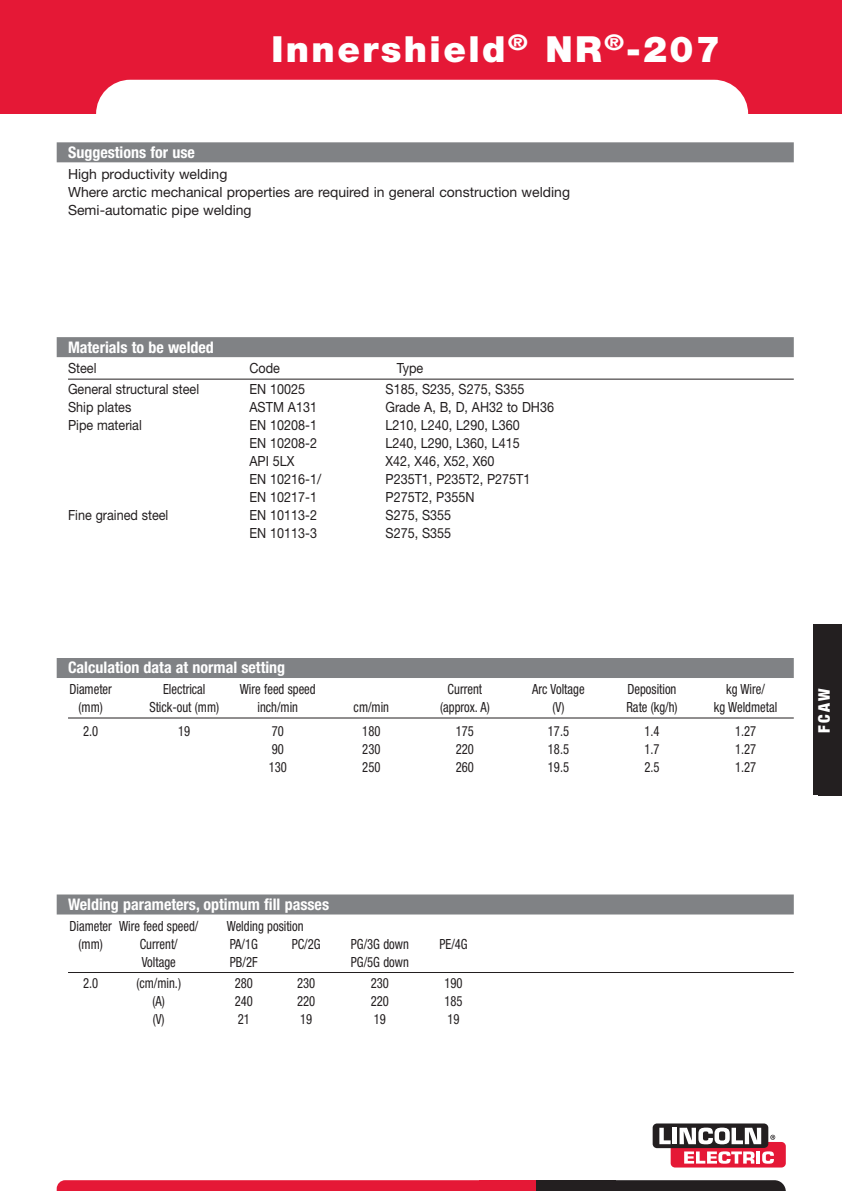
<style>
.page{position:relative;width:842px;height:1191px;background:#fff}
.page>*{position:absolute;margin:0;border:0;box-sizing:border-box;transform-origin:0 0}
.t1{font:900 36px "Helvetica Neue";letter-spacing:.065em;color:#fff}
.t2{font:700 condensed 16px "Helvetica Neue";color:#fff}
.t3{font:900 condensed 16px "Helvetica Neue";color:#fff}
.t4{font:condensed 14px "Helvetica Neue";color:#231f20;scale:.9 1}
.t5{font:14px "Helvetica Neue";color:#231f20;scale:.9 1}
.t6{font:14px/18px "Helvetica Neue";color:#231f20}
</style>
<div class="page">
<div style="left:0;top:1px;width:842px;height:113px;background:#e51836"></div>
<div style="left:96px;top:80px;width:652px;height:68px;background:#fff;border-radius:34px"></div>
<div style="left:653px;top:1123px;width:115px;height:25px;background:#231f20;border-radius:4px"></div>
<svg style="left:659px;top:1127px;width:127px;height:40px"></svg>
<svg style="left:57px;top:1180px;width:423px;height:11px"></svg>
<svg style="left:616px;top:1180px;width:170px;height:11px"></svg>
<div style="left:536px;top:1180px;width:80px;height:11px;background:#231f20"></div>
<div style="left:480px;top:1180px;width:56px;height:11px;background:#e51836"></div>
<div style="left:814px;top:624px;width:28px;height:170px;background:#231f20"></div>
<div style="left:818px;top:626px;width:24px;height:170px;background:#231f20"></div>
<div style="left:57px;top:142px;width:737px;height:20px;background:#808285"></div>
<div style="left:57px;top:337px;width:737px;height:20px;background:#808285"></div>
<hr style="left:68px;top:379px;width:726px;height:1px;background:#231f20">
<div style="left:57px;top:658px;width:737px;height:20px;background:#808285"></div>
<hr style="left:68px;top:717px;width:726px;height:1px;background:#231f20">
<div style="left:57px;top:894px;width:737px;height:20px;background:#808285"></div>
<hr style="left:68px;top:972px;width:726px;height:1px;background:#231f20">
<h1 class="t1" style="left:271px;top:36px;width:450px">Innershield<sup>®</sup> NR<sup>®</sup>-207</h1>
<p class="t2" style="left:68px;top:146px;width:128px">Suggestions for use</p>
<p class="t6" style="left:68px;top:166px;width:504px">High productivity welding<br>Where arctic mechanical properties are required in general construction welding<br>Semi-automatic pipe welding</p>
<p class="t2" style="left:68px;top:341px;width:147px">Materials to be welded</p>
<p class="t5" style="left:68px;top:363px;width:33px">Steel</p>
<p class="t5" style="left:249px;top:363px;width:35px">Code</p>
<p class="t5" style="left:397px;top:363px;width:31px">Type</p>
<p class="t5" style="left:68px;top:384px;width:147px">General structural steel</p>
<p class="t5" style="left:249px;top:384px;width:63px">EN 10025</p>
<p class="t5" style="left:386px;top:384px;width:156px">S185, S235, S275, S355</p>
<p class="t5" style="left:68px;top:402px;width:72px">Ship plates</p>
<p class="t5" style="left:249px;top:402px;width:77px">ASTM A131</p>
<p class="t5" style="left:386px;top:402px;width:189px">Grade A, B, D, AH32 to DH36</p>
<p class="t5" style="left:68px;top:420px;width:84px">Pipe material</p>
<p class="t5" style="left:249px;top:420px;width:77px">EN 10208-1</p>
<p class="t5" style="left:386px;top:420px;width:151px">L210, L240, L290, L360</p>
<p class="t5" style="left:249px;top:438px;width:77px">EN 10208-2</p>
<p class="t5" style="left:386px;top:438px;width:151px">L240, L290, L360, L415</p>
<p class="t5" style="left:249px;top:456px;width:52px">API 5LX</p>
<p class="t5" style="left:386px;top:456px;width:122px">X42, X46, X52, X60</p>
<p class="t5" style="left:249px;top:474px;width:81px">EN 10216-1/</p>
<p class="t5" style="left:386px;top:474px;width:163px">P235T1, P235T2, P275T1</p>
<p class="t5" style="left:249px;top:492px;width:77px">EN 10217-1</p>
<p class="t5" style="left:386px;top:492px;width:100px">P275T2, P355N</p>
<p class="t5" style="left:68px;top:510px;width:113px">Fine grained steel</p>
<p class="t5" style="left:249px;top:510px;width:77px">EN 10113-2</p>
<p class="t5" style="left:386px;top:510px;width:75px">S275, S355</p>
<p class="t5" style="left:249px;top:528px;width:77px">EN 10113-3</p>
<p class="t5" style="left:386px;top:528px;width:75px">S275, S355</p>
<p class="t2" style="left:68px;top:662px;width:219px">Calculation data at normal setting</p>
<p class="t4" style="left:69px;top:684px;width:49px">Diameter</p>
<p class="t4" style="left:163px;top:684px;width:49px">Electrical</p>
<p class="t4" style="left:240px;top:684px;width:86px">Wire feed speed</p>
<p class="t4" style="left:448px;top:684px;width:40px">Current</p>
<p class="t4" style="left:532px;top:684px;width:60px">Arc Voltage</p>
<p class="t4" style="left:627px;top:684px;width:56px">Deposition</p>
<p class="t4" style="left:726px;top:684px;width:45px">kg Wire/</p>
<p class="t4" style="left:79px;top:702px;width:28px">(mm)</p>
<p class="t4" style="left:149px;top:702px;width:79px">Stick-out (mm)</p>
<p class="t4" style="left:257px;top:702px;width:47px">inch/min</p>
<p class="t4" style="left:354px;top:702px;width:41px">cm/min</p>
<p class="t4" style="left:440px;top:702px;width:57px">(approx. A)</p>
<p class="t4" style="left:552px;top:702px;width:15px">(V)</p>
<p class="t4" style="left:626px;top:702px;width:58px">Rate (kg/h)</p>
<p class="t4" style="left:714px;top:702px;width:72px">kg Weldmetal</p>
<p class="t4" style="left:83px;top:726px;width:18px">2.0</p>
<p class="t4" style="left:178px;top:726px;width:15px">19</p>
<p class="t4" style="left:272px;top:726px;width:15px">70</p>
<p class="t4" style="left:362px;top:726px;width:22px">180</p>
<p class="t4" style="left:456px;top:726px;width:22px">175</p>
<p class="t4" style="left:548px;top:726px;width:25px">17.5</p>
<p class="t4" style="left:644px;top:726px;width:18px">1.4</p>
<p class="t4" style="left:735px;top:726px;width:25px">1.27</p>
<p class="t4" style="left:272px;top:744px;width:15px">90</p>
<p class="t4" style="left:362px;top:744px;width:22px">230</p>
<p class="t4" style="left:456px;top:744px;width:22px">220</p>
<p class="t4" style="left:548px;top:744px;width:25px">18.5</p>
<p class="t4" style="left:644px;top:744px;width:18px">1.7</p>
<p class="t4" style="left:735px;top:744px;width:25px">1.27</p>
<p class="t4" style="left:269px;top:762px;width:22px">130</p>
<p class="t4" style="left:362px;top:762px;width:22px">250</p>
<p class="t4" style="left:456px;top:762px;width:22px">260</p>
<p class="t4" style="left:548px;top:762px;width:25px">19.5</p>
<p class="t4" style="left:644px;top:762px;width:18px">2.5</p>
<p class="t4" style="left:735px;top:762px;width:25px">1.27</p>
<p class="t3" style="left:818px;top:733px;width:46px;rotate:-90deg">FCAW</p>
<p class="t2" style="left:68px;top:898px;width:263px">Welding parameters, optimum fill passes</p>
<p class="t4" style="left:69px;top:920px;width:145px">Diameter Wire feed speed/</p>
<p class="t4" style="left:227px;top:920px;width:87px">Welding position</p>
<p class="t4" style="left:79px;top:938px;width:28px">(mm)</p>
<p class="t4" style="left:140px;top:938px;width:44px">Current/</p>
<p class="t4" style="left:230px;top:938px;width:33px">PA/1G</p>
<p class="t4" style="left:292px;top:938px;width:34px">PC/2G</p>
<p class="t4" style="left:351px;top:938px;width:66px">PG/3G down</p>
<p class="t4" style="left:439px;top:938px;width:33px">PE/4G</p>
<p class="t4" style="left:142px;top:956px;width:39px">Voltage</p>
<p class="t4" style="left:230px;top:956px;width:32px">PB/2F</p>
<p class="t4" style="left:351px;top:956px;width:66px">PG/5G down</p>
<p class="t4" style="left:83px;top:977px;width:18px">2.0</p>
<p class="t4" style="left:136px;top:977px;width:51px">(cm/min.)</p>
<p class="t4" style="left:235px;top:977px;width:22px">280</p>
<p class="t4" style="left:297px;top:977px;width:22px">230</p>
<p class="t4" style="left:371px;top:977px;width:22px">230</p>
<p class="t4" style="left:444px;top:977px;width:22px">190</p>
<p class="t4" style="left:153px;top:995px;width:15px">(A)</p>
<p class="t4" style="left:235px;top:995px;width:22px">240</p>
<p class="t4" style="left:297px;top:995px;width:22px">220</p>
<p class="t4" style="left:371px;top:995px;width:22px">220</p>
<p class="t4" style="left:444px;top:995px;width:22px">185</p>
<p class="t4" style="left:153px;top:1013px;width:15px">(V)</p>
<p class="t4" style="left:238px;top:1013px;width:15px">21</p>
<p class="t4" style="left:300px;top:1013px;width:15px">19</p>
<p class="t4" style="left:374px;top:1013px;width:15px">19</p>
<p class="t4" style="left:447px;top:1013px;width:15px">19</p>
</div>
